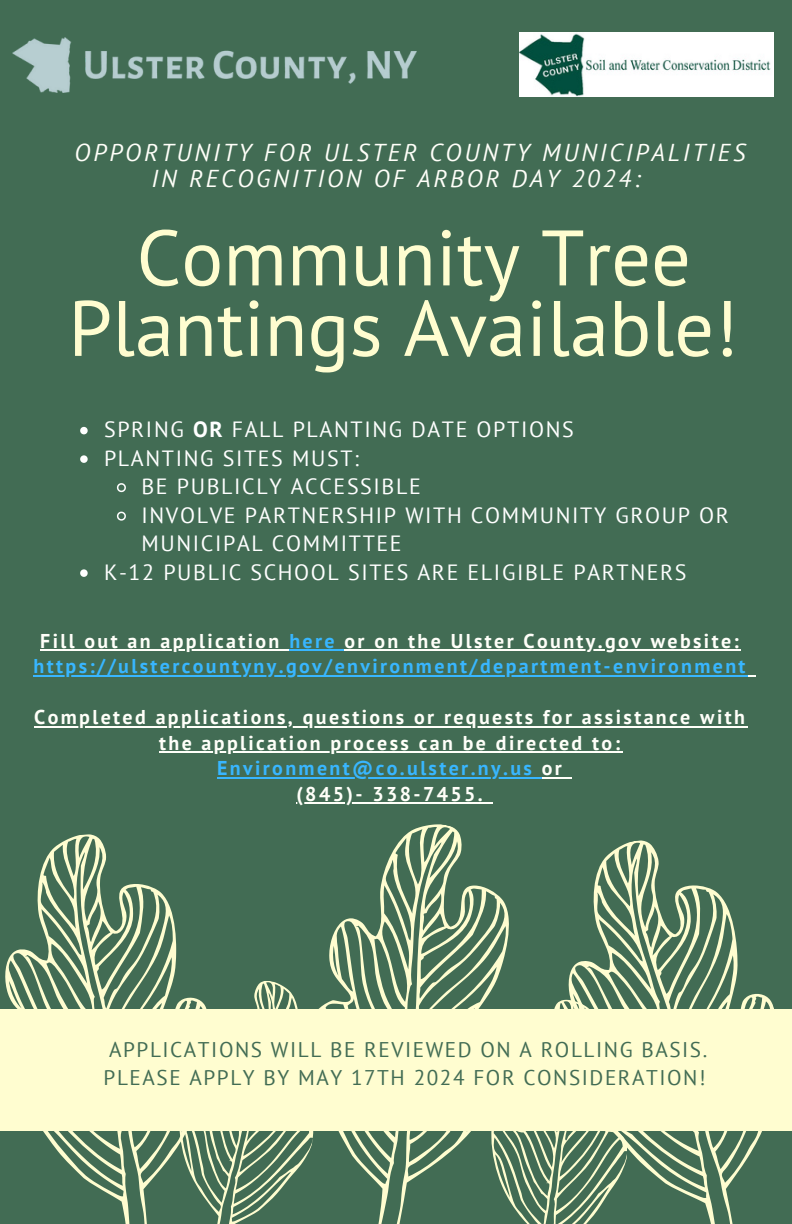
<style>
.page{position:relative;width:792px;height:1224px;background:#426c54}
.page>*{position:absolute;margin:0;border:0;box-sizing:border-box;transform-origin:0 0}
.t1{font:78.4px/70.4px "PT Sans";color:#fffdd0;text-align:center}
.t2{font:italic 24.4px/25.6px "PT Sans";letter-spacing:.12em;color:#fffff9}
.t3{font:22px/28.4px "PT Sans";letter-spacing:.075em;color:#fff}
.t4{font:21.2px/28px "PT Sans";letter-spacing:.075em;color:#426c54}
.t5{font:700 20px "PT Sans";letter-spacing:.12em;color:#fffff9}
.t6{font:700 20px "PT Sans";letter-spacing:.12em;color:#38b6ff}
.s1{font-weight:700}
.s2{color:#38b6ff}
.s3{color:#fffff9}
</style>
<div class="page">
<svg style="left:0;top:834px;width:177px;height:390px"></svg>
<svg style="left:329px;top:824px;width:180px;height:400px"></svg>
<svg style="left:564px;top:840px;width:228px;height:384px"></svg>
<svg style="left:151px;top:973px;width:178px;height:251px"></svg>
<svg style="left:492px;top:1000px;width:135px;height:224px"></svg>
<div style="left:0;top:1009px;width:792px;height:121px;background:#fffdd0"></div>
<hr style="left:40px;top:649px;width:249px;height:2px;background:#fffff9">
<hr style="left:289px;top:649px;width:56px;height:2px;background:#38b6ff">
<hr style="left:345px;top:649px;width:396px;height:2px;background:#fffff9">
<hr style="left:34px;top:675px;width:714px;height:1px;background:#38b6ff">
<hr style="left:34px;top:726px;width:713px;height:1px;background:#fffff9">
<hr style="left:159px;top:751px;width:463px;height:2px;background:#fffff9">
<hr style="left:217px;top:777px;width:325px;height:1px;background:#38b6ff">
<svg style="left:542px;top:777px;width:30px;height:1px"></svg>
<hr style="left:296px;top:802px;width:189px;height:2px;background:#fffff9">
<svg style="left:485px;top:802px;width:8px;height:2px"></svg>
<img style="left:520px;top:32px;width:253px;height:65px">
<img style="left:13px;top:37px;width:403px;height:56px">
<svg style="left:80px;top:427px;width:8px;height:7px"></svg>
<svg style="left:80px;top:455px;width:8px;height:8px"></svg>
<svg style="left:116px;top:483px;width:10px;height:10px"></svg>
<svg style="left:116px;top:511px;width:10px;height:10px"></svg>
<svg style="left:80px;top:569px;width:8px;height:8px"></svg>
<p class="t2" style="left:151px;top:140px;width:596px;text-indent:-77px">OPPORTUNITY FOR ULSTER COUNTY MUNICIPALITIES<br>IN RECOGNITION OF ARBOR DAY 2024:</p>
<p class="t1" style="left:68px;top:221px;width:671px">Community Tree<br>Plantings Available!</p>
<p class="t3" style="left:104px;top:415px;width:471px">SPRING <span class="s1">OR</span> FALL PLANTING DATE OPTIONS</p>
<p class="t3" style="left:104px;top:444px;width:256px">PLANTING SITES MUST:</p>
<p class="t3" style="left:141px;top:472px;width:281px">BE PUBLICLY ACCESSIBLE</p>
<p class="t3" style="left:141px;top:501px;width:589px">INVOLVE PARTNERSHIP WITH COMMUNITY GROUP OR<br>MUNICIPAL COMMITTEE</p>
<p class="t3" style="left:104px;top:558px;width:584px">K-12 PUBLIC SCHOOL SITES ARE ELIGIBLE PARTNERS</p>
<p class="t5" style="left:40px;top:628px;width:296px">Fill out an application <span class="s2">here</span></p>
<h2 class="t5" style="left:345px;top:628px;width:396px">or on the Ulster County.gov website:</h2>
<h1 class="t6" style="left:34px;top:653px;width:714px">https://ulstercountyny.gov/environment/department-environment</h1>
<p class="t5" style="left:34px;top:704px;width:712px">Completed applications, questions or requests for assistance with</p>
<p class="t5" style="left:159px;top:730px;width:463px">the application process can be directed to:</p>
<p class="t6" style="left:217px;top:755px;width:346px">Environment@co.ulster.ny.us <span class="s3">or</span></p>
<p class="t5" style="left:296px;top:781px;width:188px">(845)- 338-7455.</p>
<p class="t4" style="left:104px;top:1035px;width:605px">APPLICATIONS WILL BE REVIEWED ON A ROLLING BASIS.<br>PLEASE APPLY BY MAY 17TH 2024 FOR CONSIDERATION!</p>
</div>
